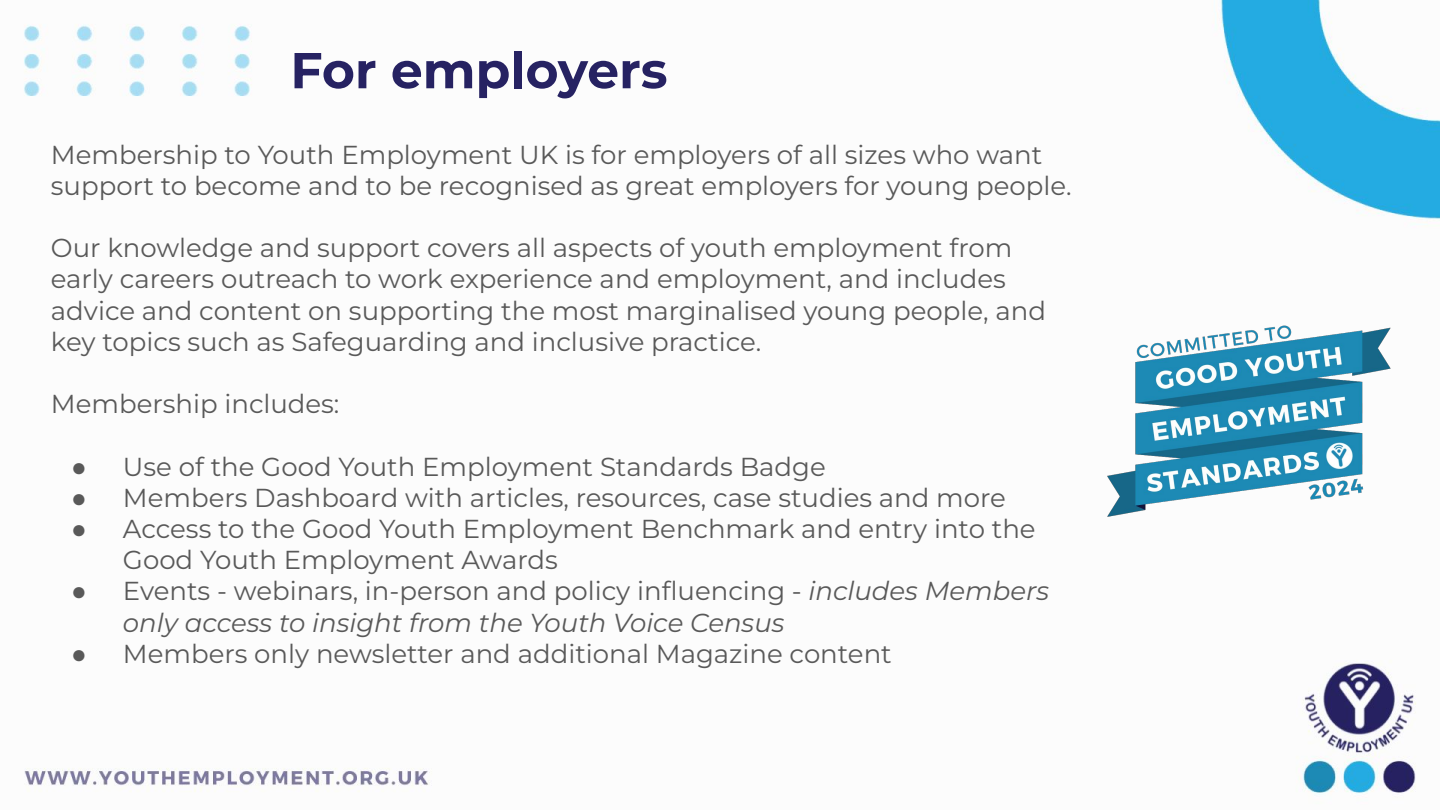
<style>
.page{position:relative;width:1440px;height:810px;background:#fff}
.page>*{position:absolute;margin:0;border:0;box-sizing:border-box;transform-origin:0 0}
.t1{font:700 50.4px "Montserrat";color:#262262}
.t2{font:26px/31.2px "Montserrat";color:#595959}
.t3{font:italic 26px/31.2px "Montserrat";color:#595959}
.s1{font-family:"Arial"}
.s2{font-family:"Arial";font-style:normal}
.s3{font-style:normal}
</style>
<div class="page">
<img style="left:24px;top:0;width:1416px;height:795px">
<img style="left:1101px;top:265px;width:304px;height:304px">
<h1 class="t1" style="left:290px;top:39px;width:379px">For employers</h1>
<p class="t2" style="left:51px;top:139px;width:1022px">Membership to Youth Employment UK is for employers of all sizes who want support to become and to be recognised as great employers for young people.</p>
<p class="t2" style="left:51px;top:232px;width:997px">Our knowledge and support covers all aspects of youth employment from early careers outreach to work experience and employment, and includes advice and content on supporting the most marginalised young people, and key topics such as Safeguarding and inclusive practice.</p>
<p class="t2" style="left:51px;top:388px;width:290px">Membership includes:</p>
<p class="t2" style="left:71px;top:451px;width:756px"><span class="s1">●</span> Use of the Good Youth Employment Standards Badge</p>
<p class="t2" style="left:71px;top:482px;width:936px"><span class="s1">●</span> Members Dashboard with articles, resources, case studies and more</p>
<p class="t2" style="left:123px;top:513px;width:914px;text-indent:-52px"><span class="s1">●</span> Access to the Good Youth Employment Benchmark and entry into the<br>Good Youth Employment Awards</p>
<p class="t3" style="left:123px;top:575px;width:928px;text-indent:-52px"><span class="s2">●</span> <span class="s3">Events - webinars, in-person and policy influencing -</span> includes Members only access to insight from the Youth Voice Census</p>
<p class="t2" style="left:71px;top:638px;width:822px"><span class="s1">●</span> Members only newsletter and additional Magazine content</p>
</div>
